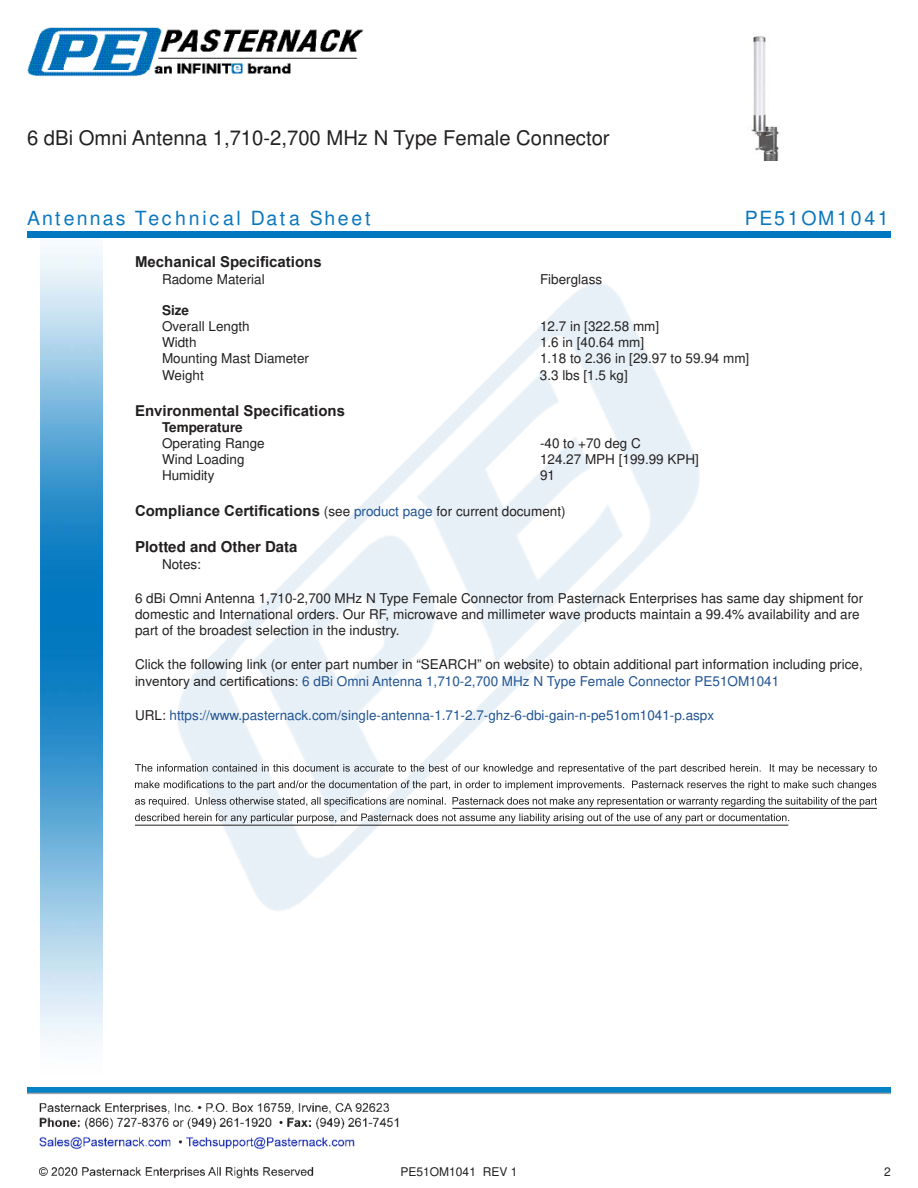
<style>
.page{position:relative;width:918px;height:1188px;background:#fff}
.page>*{position:absolute;margin:0;border:0;box-sizing:border-box;transform-origin:0 0}
.t1{font:20.25px "Arial";color:#221f1f}
.t2{font:900 19.5px "Arial";letter-spacing:.14em;color:#0a77bd}
.t3{font:700 15px "Arial";color:#221f1f}
.t4{font:13.5px/16.2px "Arial";color:#221f1f}
.t5{font:13.5px "Arial";color:#1f5392}
.t6{font:700 13.5px "Arial";color:#221f1f}
.t7{font:12px "Arial";color:#221f1f}
.s1{font-weight:400;font-size:13.5px}
.s2{font-weight:400;font-size:13.5px;color:#1f5392}
.s3{color:#1f5392}
.s4{color:#221f1f}
</style>
<div class="page">
<img style="left:102px;top:246px;width:719px;height:724px">
<img style="left:40px;top:237px;width:62px;height:804px">
<img style="left:39px;top:1103px;width:360px;height:76px">
<img style="left:27px;top:1088px;width:864px;height:7px">
<div style="left:27px;top:231px;width:864px;height:6px;background:#0177c0"></div>
<img style="left:27px;top:27px;width:337px;height:50px">
<svg style="left:135px;top:764px;width:742px;height:10px"></svg>
<svg style="left:135px;top:780px;width:741px;height:10px"></svg>
<svg style="left:135px;top:797px;width:742px;height:10px"></svg>
<svg style="left:135px;top:813px;width:654px;height:10px"></svg>
<hr style="left:453px;top:808px;width:424px;height:1px;background:#221f1f">
<hr style="left:135px;top:825px;width:653px;height:1px;background:#221f1f">
<img style="left:751px;top:36px;width:28px;height:124px">
<h1 class="t1" style="left:27px;top:130px;width:584px">6 dBi Omni Antenna 1,710-2,700 MHz N Type Female Connector</h1>
<h2 class="t2" style="left:27px;top:207px;width:345px">Antennas Technical Data Sheet</h2>
<h2 class="t2" style="left:745px;top:207px;width:145px">PE51OM1041</h2>
<p class="t3" style="left:135px;top:252px;width:188px">Mechanical Speci昀椀cations</p>
<p class="t4" style="left:162px;top:272px;width:104px">Radome Material</p>
<p class="t4" style="left:540px;top:272px;width:64px">Fiberglass</p>
<p class="t6" style="left:162px;top:305px;width:29px">Size</p>
<p class="t4" style="left:162px;top:319px;width:89px">Overall Length</p>
<p class="t4" style="left:540px;top:319px;width:121px">12.7 in [322.58 mm]</p>
<p class="t4" style="left:162px;top:336px;width:36px">Width</p>
<p class="t4" style="left:540px;top:336px;width:106px">1.6 in [40.64 mm]</p>
<p class="t4" style="left:162px;top:352px;width:149px">Mounting Mast Diameter</p>
<p class="t4" style="left:540px;top:352px;width:211px">1.18 to 2.36 in [29.97 to 59.94 mm]</p>
<p class="t4" style="left:162px;top:368px;width:43px">Weight</p>
<p class="t4" style="left:540px;top:368px;width:89px">3.3 lbs [1.5 kg]</p>
<p class="t3" style="left:135px;top:400px;width:212px">Environmental Speci昀椀cations</p>
<p class="t6" style="left:162px;top:422px;width:82px">Temperature</p>
<p class="t4" style="left:162px;top:436px;width:104px">Operating Range</p>
<p class="t4" style="left:540px;top:436px;width:102px">-40 to +70 deg C</p>
<p class="t4" style="left:162px;top:453px;width:84px">Wind Loading</p>
<p class="t4" style="left:540px;top:453px;width:161px">124.27 MPH [199.99 KPH]</p>
<p class="t4" style="left:162px;top:469px;width:54px">Humidity</p>
<p class="t4" style="left:540px;top:469px;width:17px">91</p>
<p class="t3" style="left:135px;top:501px;width:432px">Compliance Certi昀椀cations <span class="s1">(see</span> <span class="s2">product page</span> <span class="s1">for current document)</span></p>
<p class="t3" style="left:135px;top:541px;width:164px">Plotted and Other Data</p>
<p class="t4" style="left:162px;top:557px;width:41px">Notes:</p>
<p class="t4" style="left:135px;top:591px;width:730px">6 dBi Omni Antenna 1,710-2,700 MHz N Type Female Connector from Pasternack Enterprises has same day shipment for domestic and International orders. Our RF, microwave and millimeter wave products maintain a 99.4% availability and are part of the broadest selection in the industry.</p>
<p class="t4" style="left:135px;top:658px;width:729px">Click the following link (or enter part number in “SEARCH” on website) to obtain additional part information including price, inventory and certi昀椀cations: <span class="s3">6 dBi Omni Antenna 1,710-2,700 MHz N Type Female Connector PE51OM1041</span></p>
<p class="t5" style="left:135px;top:710px;width:581px"><span class="s4">URL:</span> https://www.pasternack.com/single-antenna-1.71-2.7-ghz-6-dbi-gain-n-pe51om1041-p.aspx</p>
<p class="t7" style="left:401px;top:1167px;width:118px">PE51OM1041 REV 1</p>
<p class="t7" style="left:884px;top:1167px;width:8px">2</p>
</div>
